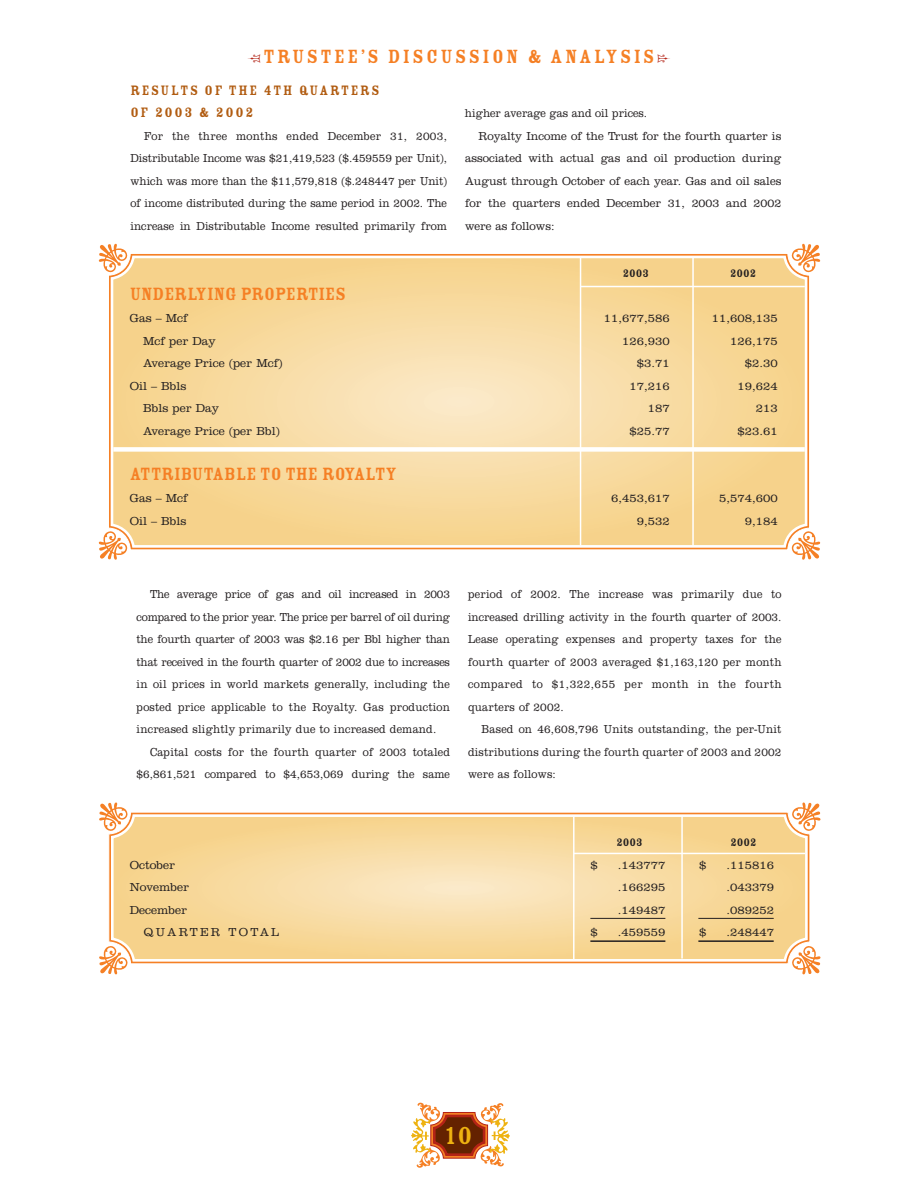
<style>
.page{position:relative;width:918px;height:1188px;background:#fff}
.page>*{position:absolute;margin:0;border:0;box-sizing:border-box;transform-origin:0 0}
.t1{font:65.4px "Fleurons";color:#eeb211}
.t2{font:63.6px "Fleurons";color:#eeb211}
.t3{font:27px "Rosewood Fill";color:#eeb211}
.t4{font:21px "Rosewood Fill";letter-spacing:.11em;color:#f58025}
.t5{font:19.5px "Rosewood Fill";color:#f58025}
.t6{font:15px/22.5px "Rosewood Fill";letter-spacing:.11em;color:#b15c11}
.t7{font:300 12px/22.5px "Clarendon";color:#231f20;text-align:justify;scale:.9 1}
.t8{font:300 12px "Clarendon";color:#231f20}
.t9{font:300 12px "Clarendon";color:#231f20;scale:.95 1}
.t10{font:300 12px/22.5px "Clarendon";letter-spacing:.02em;color:#231f20;text-align:right;scale:.9 1}
.t11{font:12px "Rosewood Fill";color:#231f20}
.t12{font:300 12px "Clarendon";letter-spacing:.185em;color:#231f20}
</style>
<div class="page">
<svg style="left:99px;top:243px;width:27px;height:28px"></svg>
<svg style="left:99px;top:532px;width:27px;height:28px"></svg>
<svg style="left:793px;top:532px;width:27px;height:28px"></svg>
<svg style="left:793px;top:244px;width:28px;height:28px"></svg>
<svg style="left:109px;top:254px;width:700px;height:295px;background:#f7d89c"></svg>
<hr style="left:580px;top:286px;width:225px;height:1px;background:#fff">
<hr style="left:692px;top:257px;width:2px;height:289px;background:#fff">
<hr style="left:580px;top:257px;width:1px;height:289px;background:#fff">
<div style="left:113px;top:447px;width:692px;height:5px;background:#fff"></div>
<svg style="left:99px;top:802px;width:27px;height:28px"></svg>
<svg style="left:99px;top:947px;width:28px;height:28px"></svg>
<svg style="left:793px;top:947px;width:28px;height:28px"></svg>
<svg style="left:793px;top:802px;width:28px;height:28px"></svg>
<svg style="left:108px;top:811px;width:703px;height:154px"></svg>
<svg style="left:110px;top:813px;width:699px;height:150px;background:#f7d89e"></svg>
<hr style="left:574px;top:853px;width:231px;height:1px;background:#fff">
<hr style="left:681px;top:816px;width:2px;height:143px;background:#fff">
<hr style="left:573px;top:816px;width:2px;height:143px;background:#fff">
<hr style="left:698px;top:940px;width:76px;height:2px;background:#231f20">
<hr style="left:698px;top:918px;width:76px;height:1px;background:#231f20">
<hr style="left:590px;top:940px;width:75px;height:2px;background:#231f20">
<hr style="left:590px;top:918px;width:75px;height:1px;background:#231f20">
<svg style="left:430px;top:1112px;width:59px;height:47px"></svg>
<h3 class="t4" style="left:263px;top:50px;width:393px">TRUSTEE’S DISCUSSION &amp; ANALYSIS</h3>
<p class="t6" style="left:130px;top:81px;width:251px">RESULTS OF THE 4TH QUARTERS<br>OF 2003 &amp; 2002</p>
<p class="t7" style="left:130px;top:126px;width:353px;text-indent:14px">For the three months ended December 31, 2003, Distributable Income was $21,419,523 ($.459559 per Unit), which was more than the $11,579,818 ($.248447 per Unit) of income distributed during the same period in 2002. The increase in Distributable Income resulted primarily from</p>
<p class="t7" style="left:465px;top:103px;width:204px">higher average gas and oil prices.</p>
<p class="t9" style="left:478px;top:132px;width:320px">Royalty Income of the Trust for the fourth quarter is</p>
<p class="t9" style="left:465px;top:154px;width:335px">associated with actual gas and oil production during</p>
<p class="t9" style="left:465px;top:177px;width:335px">August through October of each year. Gas and oil sales</p>
<p class="t9" style="left:465px;top:199px;width:335px">for the quarters ended December 31, 2003 and 2002</p>
<p class="t9" style="left:465px;top:222px;width:96px">were as follows:</p>
<p class="t11" style="left:623px;top:269px;width:28px">2003</p>
<p class="t11" style="left:730px;top:269px;width:27px">2002</p>
<h3 class="t5" style="left:130px;top:287px;width:218px">UNDERLYING PROPERTIES</h3>
<p class="t8" style="left:130px;top:314px;width:60px">Gas – Mcf</p>
<p class="t8" style="left:604px;top:314px;width:67px">11,677,586</p>
<p class="t8" style="left:712px;top:314px;width:67px">11,608,135</p>
<p class="t8" style="left:143px;top:337px;width:74px">Mcf per Day</p>
<p class="t8" style="left:622px;top:337px;width:49px">126,930</p>
<p class="t8" style="left:730px;top:337px;width:49px">126,175</p>
<p class="t8" style="left:143px;top:359px;width:141px">Average Price (per Mcf)</p>
<p class="t8" style="left:637px;top:359px;width:34px">$3.71</p>
<p class="t8" style="left:745px;top:359px;width:34px">$2.30</p>
<p class="t8" style="left:130px;top:382px;width:58px">Oil – Bbls</p>
<p class="t8" style="left:629px;top:382px;width:42px">17,216</p>
<p class="t8" style="left:737px;top:382px;width:42px">19,624</p>
<p class="t8" style="left:143px;top:404px;width:78px">Bbls per Day</p>
<p class="t8" style="left:648px;top:404px;width:23px">187</p>
<p class="t8" style="left:756px;top:404px;width:23px">213</p>
<p class="t8" style="left:143px;top:427px;width:138px">Average Price (per Bbl)</p>
<p class="t8" style="left:629px;top:427px;width:42px">$25.77</p>
<p class="t8" style="left:737px;top:427px;width:42px">$23.61</p>
<h3 class="t5" style="left:130px;top:467px;width:269px">ATTRIBUTABLE TO THE ROYALTY</h3>
<p class="t8" style="left:130px;top:494px;width:60px">Gas – Mcf</p>
<p class="t8" style="left:611px;top:494px;width:60px">6,453,617</p>
<p class="t8" style="left:719px;top:494px;width:60px">5,574,600</p>
<p class="t8" style="left:130px;top:517px;width:58px">Oil – Bbls</p>
<p class="t8" style="left:637px;top:517px;width:34px">9,532</p>
<p class="t8" style="left:745px;top:517px;width:34px">9,184</p>
<p class="t7" style="left:137px;top:585px;width:350px;text-indent:14px">The average price of gas and oil increased in 2003 compared to the prior year. The price per barrel of oil during the fourth quarter of 2003 was $2.16 per Bbl higher than that received in the fourth quarter of 2002 due to increases in oil prices in world markets generally, including the posted price applicable to the Royalty. Gas production increased slightly primarily due to increased demand.</p>
<p class="t10" style="left:137px;top:742px;width:350px">Capital costs for the fourth quarter of 2003 totaled $6,861,521 compared to $4,653,069 during the same</p>
<p class="t7" style="left:468px;top:585px;width:350px">period of 2002. The increase was primarily due to increased drilling activity in the fourth quarter of 2003.<br>Lease operating expenses and property taxes for the fourth quarter of 2003 averaged $1,163,120 per month compared to $1,322,655 per month in the fourth quarters of 2002.</p>
<p class="t7" style="left:468px;top:720px;width:350px;text-indent:14px">Based on 46,608,796 Units outstanding, the per-Unit distributions during the fourth quarter of 2003 and 2002 were as follows:</p>
<p class="t11" style="left:616px;top:838px;width:28px">2003</p>
<p class="t11" style="left:731px;top:838px;width:27px">2002</p>
<p class="t8" style="left:130px;top:861px;width:47px">October</p>
<p class="t8" style="left:590px;top:861px;width:9px">$</p>
<p class="t8" style="left:618px;top:861px;width:49px">.143777</p>
<p class="t8" style="left:699px;top:861px;width:9px">$</p>
<p class="t8" style="left:727px;top:861px;width:49px">.115816</p>
<p class="t8" style="left:130px;top:883px;width:61px">November</p>
<p class="t8" style="left:618px;top:883px;width:49px">.166295</p>
<p class="t8" style="left:727px;top:883px;width:49px">.043379</p>
<p class="t8" style="left:130px;top:906px;width:59px">December</p>
<p class="t8" style="left:618px;top:906px;width:49px">.149487</p>
<p class="t8" style="left:727px;top:906px;width:49px">.089252</p>
<p class="t12" style="left:143px;top:928px;width:137px">QUARTER TOTAL</p>
<p class="t8" style="left:590px;top:928px;width:9px">$</p>
<p class="t8" style="left:618px;top:928px;width:49px">.459559</p>
<p class="t8" style="left:699px;top:928px;width:9px">$</p>
<p class="t8" style="left:727px;top:928px;width:49px">.248447</p>
<h2 class="t2" style="left:470px;top:1105px;width:64px;rotate:90deg">P</h2>
<h3 class="t3" style="left:445px;top:1126px;width:29px">10</h3>
<h1 class="t1" style="left:449px;top:1168px;width:66px;rotate:-90deg">P</h1>
</div>
